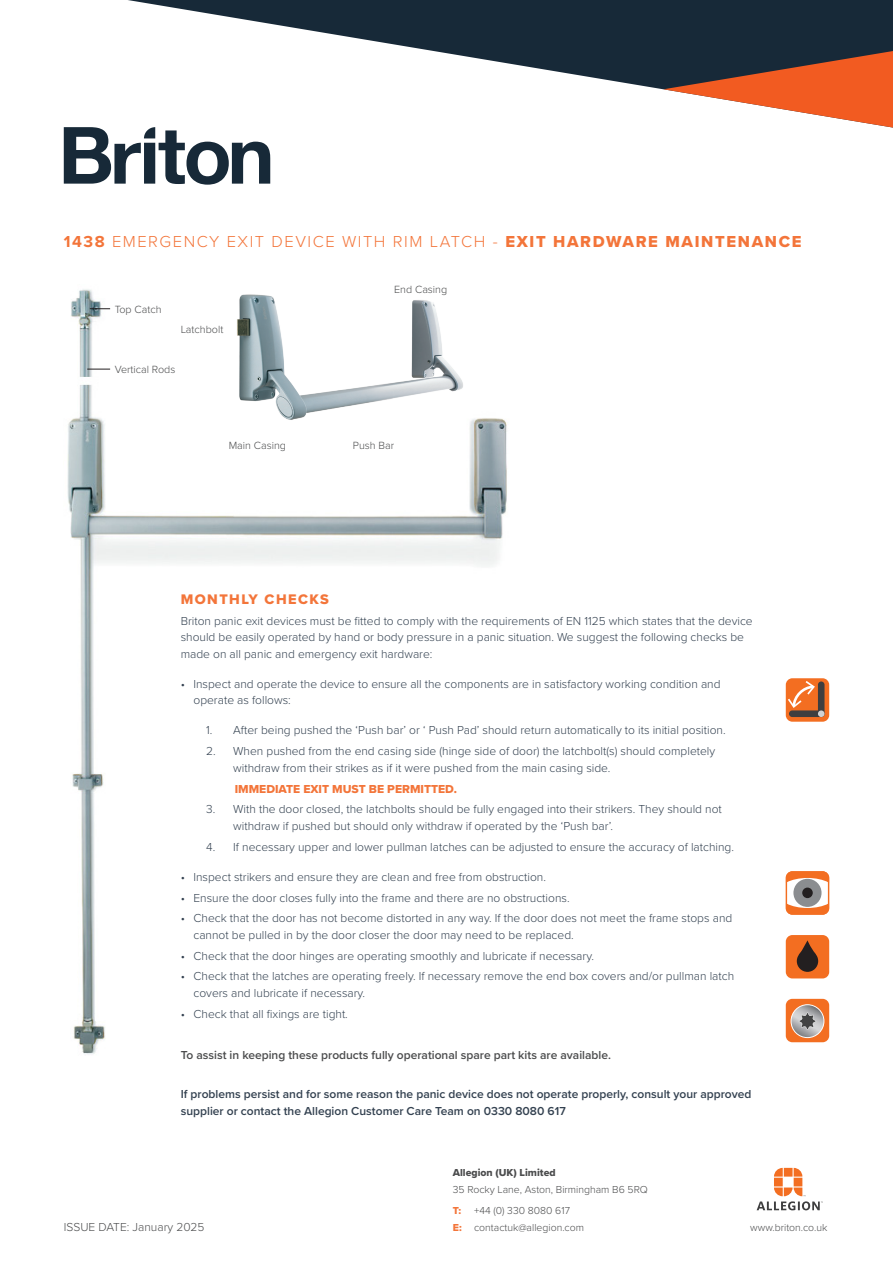
<style>
.page{position:relative;width:893px;height:1263px;background:#fff}
.page>*{position:absolute;margin:0;border:0;box-sizing:border-box;transform-origin:0 0}
.Body_text{font:300 16.5px "Proxima Nova";letter-spacing:.095em;color:#f3753a}
.Body_text-2{font:14.4px "Proxima Nova Extrabld";letter-spacing:.1em;color:#f3753a}
.Body_text-3{font:300 12px/16.5px "Proxima Nova";color:#334150}
.Body_text-4{font:600 12px/16.5px "Proxima Nova";color:#334150}
.Body_text-5{font:600 12px "Proxima Nova";color:#4b4c4d}
.Body_text-6{font:12px "Proxima Nova Extrabld";color:#f3753a}
.t1{font:300 12px "Proxima Nova";color:#4b4c4d}
.TechDetail{font:300 10.8px "Proxima Nova";color:#4b4c4d}
.t2{font:300 10.5px/21.1px "Proxima Nova";color:#4b4c4d}
.t3{font:10.5px "Proxima Nova Extrabld";color:#4b4c4d}
.s1{font-weight:700}
.s2{font-family:"Proxima Nova Extrabld";font-weight:400}
.s3{font-family:"Proxima Nova Extrabld";font-weight:400;color:#f3753a}
</style>
<div class="page">
<svg style="left:63px;top:0;width:830px;height:130px"></svg>
<svg style="left:663px;top:49px;width:230px;height:81px"></svg>
<svg style="left:64px;top:127px;width:206px;height:58px"></svg>
<svg style="left:757px;top:1168px;width:66px;height:42px"></svg>
<img style="left:67px;top:289px;width:440px;height:765px">
<img style="left:229px;top:293px;width:242px;height:128px">
<svg style="left:90px;top:308px;width:20px;height:1px"></svg>
<svg style="left:87px;top:369px;width:23px;height:1px"></svg>
<svg style="left:786px;top:871px;width:43px;height:44px"></svg>
<div style="left:786px;top:678px;width:43px;height:44px;background:#f36e21;border-radius:7px"></div>
<div style="left:789px;top:710px;width:35px;height:7px;background:#3e3e3f;border-radius:3px"></div>
<div style="left:818px;top:681px;width:6px;height:36px;background:#3e3e3f;border-radius:3px"></div>
<div style="left:818px;top:710px;width:6px;height:7px;background:#d1d2d4;border-radius:50%"></div>
<svg style="left:788px;top:681px;width:27px;height:27px"></svg>
<div style="left:786px;top:935px;width:43px;height:43px;background:#f36e21;border-radius:7px"></div>
<div style="left:797px;top:950px;width:21px;height:22px;background:#231f20;border-radius:50%"></div>
<svg style="left:799px;top:940px;width:17px;height:15px"></svg>
<div style="left:786px;top:999px;width:43px;height:43px;background:#f36e21;border-radius:7px"></div>
<svg style="left:790px;top:1004px;width:34px;height:34px"></svg>
<p class="Body_text" style="left:64px;top:229px;width:739px"><span class="s1">1438</span> EMERGENCY EXIT DEVICE WITH RIM LATCH - <span class="s2">EXIT HARDWARE MAINTENANCE</span></p>
<p class="TechDetail" style="left:115px;top:301px;width:48px">Top Catch</p>
<p class="TechDetail" style="left:181px;top:321px;width:44px">Latchbolt</p>
<p class="TechDetail" style="left:115px;top:361px;width:62px">Vertical Rods</p>
<p class="TechDetail" style="left:394px;top:282px;width:55px">End Casing</p>
<p class="TechDetail" style="left:229px;top:438px;width:59px">Main Casing</p>
<p class="TechDetail" style="left:353px;top:438px;width:43px">Push Bar</p>
<p class="Body_text-2" style="left:181px;top:588px;width:150px">MONTHLY CHECKS</p>
<p class="Body_text-3" style="left:181px;top:612px;width:573px">Briton panic exit devices must be fitted to comply with the requirements of EN 1125 which states that the device should be easily operated by hand or body pressure in a panic situation. We suggest the following checks be made on all panic and emergency exit hardware:</p>
<p class="Body_text-3" style="left:193px;top:675px;width:529px;text-indent:-13px">• Inspect and operate the device to ensure all the components are in satisfactory working condition and operate as follows:</p>
<p class="Body_text-3" style="left:206px;top:721px;width:521px">1. After being pushed the ‘Push bar’ or ‘ Push Pad’ should return automatically to its initial position.</p>
<p class="Body_text-3" style="left:233px;top:742px;width:484px;text-indent:-27px">2. When pushed from the end casing side (hinge side of door) the latchbolt(s) should completely withdraw from their strikes as if it were pushed from the main casing side.</p>
<p class="Body_text-6" style="left:235px;top:779px;width:224px">IMMEDIATE EXIT MUST BE PERMITTED.</p>
<p class="Body_text-3" style="left:233px;top:800px;width:490px;text-indent:-27px">3. With the door closed, the latchbolts should be fully engaged into their strikers. They should not withdraw if pushed but should only withdraw if operated by the ‘Push bar’.</p>
<p class="Body_text-3" style="left:206px;top:838px;width:529px">4. If necessary upper and lower pullman latches can be adjusted to ensure the accuracy of latching.</p>
<p class="Body_text-3" style="left:181px;top:868px;width:367px">• Inspect strikers and ensure they are clean and free from obstruction.</p>
<p class="Body_text-3" style="left:181px;top:888px;width:390px">• Ensure the door closes fully into the frame and there are no obstructions.</p>
<p class="Body_text-3" style="left:193px;top:909px;width:540px;text-indent:-13px">• Check that the door has not become distorted in any way. If the door does not meet the frame stops and cannot be pulled in by the door closer the door may need to be replaced.</p>
<p class="Body_text-3" style="left:181px;top:946px;width:415px">• Check that the door hinges are operating smoothly and lubricate if necessary.</p>
<p class="Body_text-3" style="left:193px;top:967px;width:542px;text-indent:-13px">• Check that the latches are operating freely. If necessary remove the end box covers and/or pullman latch covers and lubricate if necessary.</p>
<p class="Body_text-3" style="left:181px;top:1004px;width:169px">• Check that all fixings are tight.</p>
<p class="Body_text-5" style="left:181px;top:1046px;width:432px">To assist in keeping these products fully operational spare part kits are available.</p>
<p class="Body_text-4" style="left:181px;top:1085px;width:572px">If problems persist and for some reason the panic device does not operate properly, consult your approved supplier or contact the Allegion Customer Care Team on 0330 8080 617</p>
<p class="t3" style="left:453px;top:1165px;width:104px">Allegion (UK) Limited</p>
<p class="t2" style="left:453px;top:1178px;width:197px">35 Rocky Lane, Aston, Birmingham B6 5RQ<br><span class="s3">T:</span> +44 (0) 330 8080 617</p>
<p class="t1" style="left:64px;top:1218px;width:142px">ISSUE DATE: January 2025</p>
<p class="t2" style="left:453px;top:1216px;width:133px"><span class="s3">E:</span> contactuk@allegion.com</p>
<p class="t2" style="left:750px;top:1216px;width:79px">www.briton.co.uk</p>
</div>
